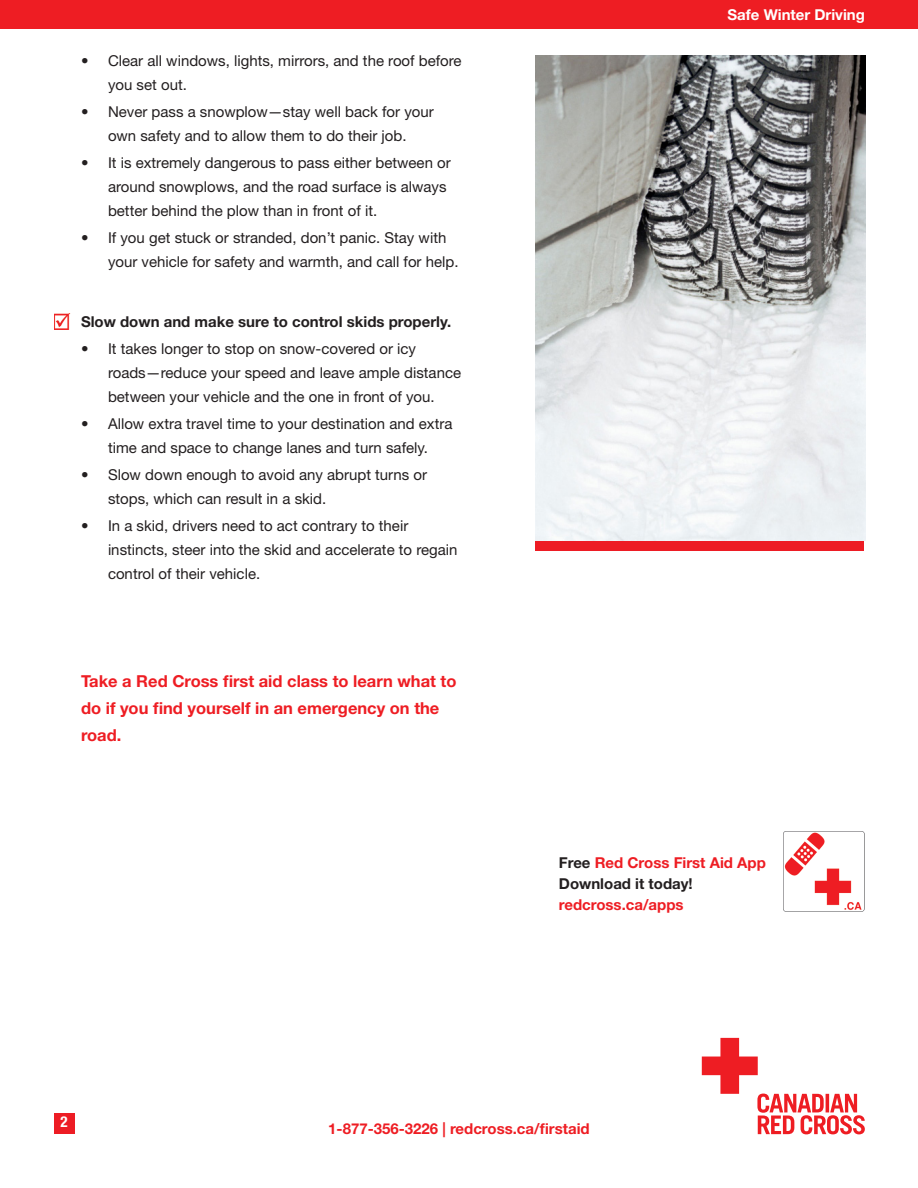
<style>
.page{position:relative;width:918px;height:1188px;background:#fff}
.page>*{position:absolute;margin:0;border:0;box-sizing:border-box;transform-origin:0 0}
.t1{font:700 16.5px/27px "Helvetica Neue LT Std";color:#ee1d23}
.t2{font:15px/24px "Helvetica Neue LT Std";color:#231f20}
.t3{font:700 15px "Helvetica Neue LT Std";color:#ee1d23}
.t4{font:700 15px "Helvetica Neue LT Std";color:#231f20}
.t5{font:700 15px "Helvetica Neue LT Std";color:#fff}
.t6{font:700 condensed 15px "Helvetica Neue LT Std";color:#fff}
.s1{color:#231f20}
</style>
<div class="page">
<div style="left:536px;top:540px;width:328px;height:10px;background:#ed1c24"></div>
<svg style="left:701px;top:1037px;width:164px;height:98px"></svg>
<div style="left:54px;top:1114px;width:20px;height:20px;background:#ed1c24"></div>
<div style="left:0;top:0;width:918px;height:29px;background:#ee1d23"></div>
<img style="left:54px;top:314px;width:16px;height:15px">
<img style="left:536px;top:56px;width:329px;height:485px">
<img style="left:784px;top:832px;width:81px;height:80px">
<p class="t2" style="left:108px;top:49px;width:355px;text-indent:-27px">• Clear all windows, lights, mirrors, and the roof before you set out.</p>
<p class="t2" style="left:81px;top:100px;width:354px;text-align:center">• Never pass a snowplow—stay well back for your own safety and to allow them to do their job.</p>
<p class="t2" style="left:108px;top:151px;width:344px;text-indent:-27px">• It is extremely dangerous to pass either between or around snowplows, and the road surface is always better behind the plow than in front of it.</p>
<p class="t2" style="left:108px;top:226px;width:352px;text-indent:-27px">• If you get stuck or stranded, don’t panic. Stay with your vehicle for safety and warmth, and call for help.</p>
<p class="t4" style="left:81px;top:313px;width:372px">Slow down and make sure to control skids properly.</p>
<p class="t2" style="left:108px;top:337px;width:355px;text-indent:-27px">• It takes longer to stop on snow-covered or icy roads—reduce your speed and leave ample distance between your vehicle and the one in front of you.</p>
<p class="t2" style="left:81px;top:412px;width:373px;text-align:center">• Allow extra travel time to your destination and extra time and space to change lanes and turn safely.</p>
<p class="t2" style="left:108px;top:463px;width:321px;text-indent:-27px">• Slow down enough to avoid any abrupt turns or stops, which can result in a skid.</p>
<p class="t2" style="left:108px;top:514px;width:351px;text-indent:-27px">• In a skid, drivers need to act contrary to their instincts, steer into the skid and accelerate to regain control of their vehicle.</p>
<p class="t1" style="left:81px;top:668px;width:377px">Take a Red Cross first aid class to learn what to do if you find yourself in an emergency on the road.</p>
<p class="t5" style="left:728px;top:5px;width:139px">Safe Winter Driving</p>
<p class="t3" style="left:559px;top:853px;width:208px"><span class="s1">Free</span> Red Cross First Aid App</p>
<p class="t4" style="left:559px;top:874px;width:135px">Download it today!</p>
<p class="t3" style="left:559px;top:895px;width:126px">redcross.ca/apps</p>
<p class="t6" style="left:61px;top:1113px;width:9px">2</p>
<p class="t3" style="left:328px;top:1119px;width:263px">1-877-356-3226 | redcross.ca/firstaid</p>
</div>
